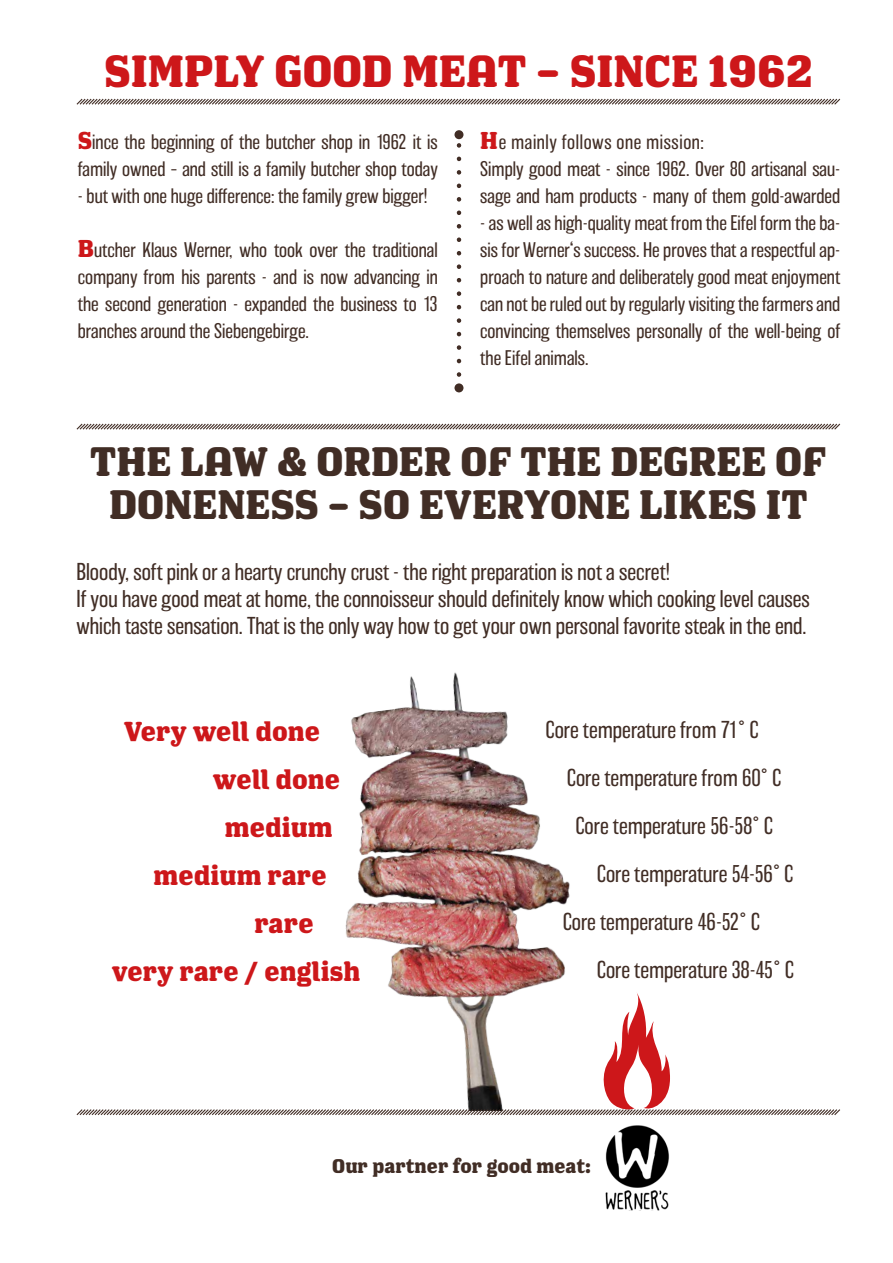
<style>
.page{position:relative;width:893px;height:1263px;background:#fff}
.page>*{position:absolute;margin:0;border:0;box-sizing:border-box;transform-origin:0 0}
.t1{font:700 44.4px "Los Feliz OT";color:#cd171a}
.t2{font:700 40.5px/42.3px "Los Feliz OT";color:#412d25;text-align:center}
.t3{font:700 27px "Los Feliz OT";color:#cd171a}
.t4{font:200 22.5px/27px "Balboa";color:#412d25}
.t5{font:200 19.5px/27px "Balboa";color:#412d25}
.t6{font:700 19.5px "Los Feliz OT";color:#412d25}
.s1{font-family:"Los Feliz OT";font-weight:700;font-size:24px;color:#cd171a}
</style>
<div class="page">
<svg style="left:457px;top:139px;width:4px;height:236px"></svg>
<div style="left:454px;top:383px;width:9px;height:9px;background:#412d25;border-radius:50%"></div>
<div style="left:454px;top:130px;width:9px;height:9px;background:#412d25;border-radius:50%"></div>
<svg style="left:76px;top:98px;width:765px;height:7px"></svg>
<svg style="left:76px;top:423px;width:765px;height:7px"></svg>
<img style="left:345px;top:672px;width:225px;height:319px">
<svg style="left:76px;top:991px;width:764px;height:125px"></svg>
<img style="left:605px;top:1125px;width:64px;height:85px">
<h1 class="t1" style="left:104px;top:49px;width:710px">SIMPLY GOOD MEAT – SINCE 1962</h1>
<p class="t5" style="left:78px;top:128px;width:361px"><span class="s1">S</span>ince the beginning of the butcher shop in 1962 it is family owned – and still is a family butcher shop today</p>
<p class="t5" style="left:78px;top:182px;width:351px">- but with one huge difference: the family grew bigger!</p>
<p class="t5" style="left:78px;top:236px;width:361px;text-align:justify"><span class="s1">B</span>utcher Klaus Werner, who took over the traditional company from his parents - and is now advancing in the second generation - expanded the business to 13 branches around the Siebengebirge.</p>
<p class="t5" style="left:480px;top:128px;width:361px"><span class="s1">H</span>e mainly follows one mission:<br>Simply good meat - since 1962. Over 80 artisanal sau&shy;sage and ham products - many of them gold-awarded</p>
<p class="t5" style="left:480px;top:209px;width:362px;text-align:justify">- as well as high-quality meat from the Eifel form the ba&shy;sis for Werner‘s success. He proves that a respectful ap&shy;proach to nature and deliberately good meat enjoyment can not be ruled out by regularly visiting the farmers and convincing themselves personally of the well-being of the Eifel animals.</p>
<h2 class="t2" style="left:90px;top:442px;width:738px">THE LAW &amp; ORDER OF THE DEGREE OF<br>DONENESS – SO EVERYONE LIKES IT</h2>
<p class="t4" style="left:77px;top:558px;width:735px">Bloody, soft pink or a hearty crunchy crust - the right preparation is not a secret!<br>If you have good meat at home, the connoisseur should definitely know which cooking level causes which taste sensation. That is the only way how to get your own personal favorite steak in the end.</p>
<h3 class="t3" style="left:124px;top:718px;width:198px">Very well done</h3>
<h3 class="t3" style="left:213px;top:766px;width:129px">well done</h3>
<h3 class="t3" style="left:225px;top:814px;width:110px">medium</h3>
<h3 class="t3" style="left:153px;top:862px;width:175px">medium rare</h3>
<h3 class="t3" style="left:254px;top:910px;width:61px">rare</h3>
<h3 class="t3" style="left:112px;top:958px;width:250px">very rare / english</h3>
<p class="t4" style="left:546px;top:716px;width:215px">Core temperature from 71° C</p>
<p class="t4" style="left:567px;top:764px;width:216px">Core temperature from 60° C</p>
<p class="t4" style="left:575px;top:812px;width:199px">Core temperature 56-58° C</p>
<p class="t4" style="left:597px;top:860px;width:198px">Core temperature 54-56° C</p>
<p class="t4" style="left:563px;top:908px;width:199px">Core temperature 46-52° C</p>
<p class="t4" style="left:597px;top:956px;width:198px">Core temperature 38-45° C</p>
<p class="t6" style="left:332px;top:1157px;width:260px">Our partner for good meat:</p>
</div>
